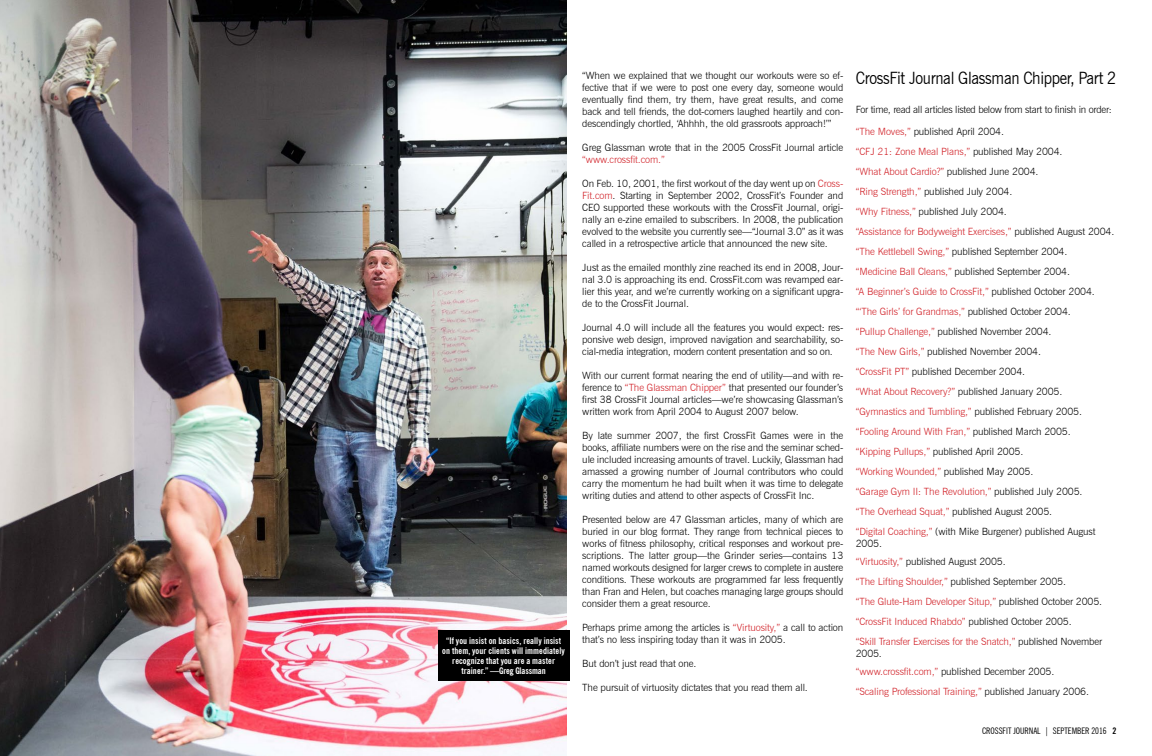
<style>
.page{position:relative;width:1152px;height:756px;background:#fff}
.page>*{position:absolute;margin:0;border:0;box-sizing:border-box;transform-origin:0 0}
.t1{font:17px "News Gothic BT";letter-spacing:-.02em;color:#000;scale:.9 1}
.t2{font:300 10px/12px "News Gothic BT";letter-spacing:-.01em;color:#000;text-align:justify}
.t3{font:300 10px/20px "News Gothic BT";letter-spacing:-.01em;color:#d2232a}
.t4{font:700 condensed 9px/10px "News Gothic BT";letter-spacing:.005em;color:#fff;text-align:center}
.t5{font:condensed 9px "News Gothic BT";color:#000}
.s1{color:#d2232a}
.s2{color:#000}
.s3{font-weight:700}
</style>
<div class="page">
<img style="left:0;top:0;width:566px;height:756px">
<div style="left:438px;top:630px;width:131px;height:50px;background:#000"></div>
<p class="t4" style="left:442px;top:635px;width:124px">“If you insist on basics, really insist on them, your clients will immediately recognize that you are a master trainer.” —Greg Glassman</p>
<p class="t2" style="left:582px;top:70px;width:263px">“When we explained that we thought our workouts were so ef&shy;fective that if we were to post one every day, someone would eventually find them, try them, have great results, and come back and tell friends, the dot-comers laughed heartily and con&shy;descendingly chortled, ‘Ahhhh, the old grassroots approach!’”</p>
<p class="t2" style="left:582px;top:142px;width:262px">Greg Glassman wrote that in the 2005 CrossFit Journal article</p>
<p class="t3" style="left:582px;top:150px;width:84px">“www.crossfit.com.”</p>
<p class="t2" style="left:582px;top:178px;width:262px">On Feb. 10, 2001, the first workout of the day went up on <span class="s1">Cross-Fit.com</span>. Starting in September 2002, CrossFit’s Founder and CEO supported these workouts with the CrossFit Journal, origi&shy;nally an e-zine emailed to subscribers. In 2008, the publication evolved to the website you currently see—“Journal 3.0” as it was called in a retrospective article that announced the new site.</p>
<p class="t2" style="left:582px;top:262px;width:262px">Just as the emailed monthly zine reached its end in 2008, Jour&shy;nal 3.0 is approaching its end. CrossFit.com was revamped ear&shy;lier this year, and we’re currently working on a significant upgra&shy;de to the CrossFit Journal.</p>
<p class="t2" style="left:582px;top:322px;width:262px">Journal 4.0 will include all the features you would expect: res&shy;ponsive web design, improved navigation and searchability, so&shy;cial-media integration, modern content presentation and so on.</p>
<p class="t2" style="left:582px;top:370px;width:262px">With our current format nearing the end of utility—and with re&shy;ference to <span class="s1">“The Glassman Chipper”</span> that presented our founder’s first 38 CrossFit Journal articles—we’re showcasing Glassman’s written work from April 2004 to August 2007 below.</p>
<p class="t2" style="left:582px;top:430px;width:262px">By late summer 2007, the first CrossFit Games were in the books, affiliate numbers were on the rise and the seminar sched&shy;ule included increasing amounts of travel. Luckily, Glassman had amassed a growing number of Journal contributors who could carry the momentum he had built when it was time to delegate writing duties and attend to other aspects of CrossFit Inc.</p>
<p class="t2" style="left:582px;top:514px;width:263px">Presented below are 47 Glassman articles, many of which are buried in our blog format. They range from technical pieces to works of fitness philosophy, critical responses and workout pre&shy;scriptions. The latter group—the Grinder series—contains 13 named workouts designed for larger crews to complete in austere conditions. These workouts are programmed far less frequently than Fran and Helen, but coaches managing large groups should consider them a great resource.</p>
<p class="t2" style="left:582px;top:622px;width:263px">Perhaps prime among the articles is <span class="s1">“Virtuosity,”</span> a call to action that’s no less inspiring today than it was in 2005.</p>
<p class="t2" style="left:582px;top:658px;width:116px">But don’t just read that one.</p>
<p class="t2" style="left:582px;top:682px;width:227px">The pursuit of virtuosity dictates that you read them all.</p>
<h1 class="t1" style="left:856px;top:68px;width:291px">CrossFit Journal Glassman Chipper, Part 2</h1>
<p class="t2" style="left:856px;top:103px;width:257px">For time, read all articles listed below from start to finish in order:</p>
<p class="t2" style="left:856px;top:121px;width:260px;line-height:20px;text-align:left"><span class="s1">“The Moves,”</span> published April 2004.<br><span class="s1">“CFJ 21: Zone Meal Plans,”</span> published May 2004.<br><span class="s1">“What About Cardio?”</span> published June 2004.<br><span class="s1">“Ring Strength,”</span> published July 2004.<br><span class="s1">“Why Fitness,”</span> published July 2004.<br><span class="s1">“Assistance for Bodyweight Exercises,”</span> published August 2004. <span class="s1">“The Kettlebell Swing,”</span> published September 2004.<br><span class="s1">“Medicine Ball Cleans,”</span> published September 2004.<br><span class="s1">“A Beginner’s Guide to CrossFit,”</span> published October 2004. <span class="s1">“‘The Girls’ for Grandmas,”</span> published October 2004.<br><span class="s1">“Pullup Challenge,”</span> published November 2004.<br><span class="s1">“The New Girls,”</span> published November 2004.<br><span class="s1">“CrossFit PT”</span> published December 2004.<br><span class="s1">“What About Recovery?”</span> published January 2005. <span class="s1">“Gymnastics and Tumbling,”</span> published February 2005. <span class="s1">“Fooling Around With Fran,”</span> published March 2005.<br><span class="s1">“Kipping Pullups,”</span> published April 2005.<br><span class="s1">“Working Wounded,”</span> published May 2005.<br><span class="s1">“Garage Gym II: The Revolution,”</span> published July 2005.<br><span class="s1">“The Overhead Squat,”</span> published August 2005.<br><span class="s1">“Digital Coaching,”</span> (with Mike Burgener) published August</p>
<p class="t2" style="left:856px;top:534px;width:151px;line-height:18px">2005.<br><span class="s1">“Virtuosity,”</span> published August 2005.</p>
<p class="t3" style="left:856px;top:571px;width:248px">“The Lifting Shoulder,” <span class="s2">published September 2005.<br></span>“The Glute-Ham Developer Situp,” <span class="s2">published October 2005. </span>“CrossFit Induced Rhabdo” <span class="s2">published October 2005.<br></span>“Skill Transfer Exercises for the Snatch,” <span class="s2">published November</span></p>
<p class="t2" style="left:856px;top:644px;width:200px;line-height:18px">2005.<br><span class="s1">“www.crossfit.com,”</span> published December 2005.</p>
<p class="t3" style="left:856px;top:681px;width:235px">“Scaling Professional Training,” <span class="s2">published January 2006.</span></p>
<p class="t5" style="left:982px;top:726px;width:136px">CROSSFIT JOURNAL | SEPTEMBER 2016 <span class="s3">2</span></p>
</div>
